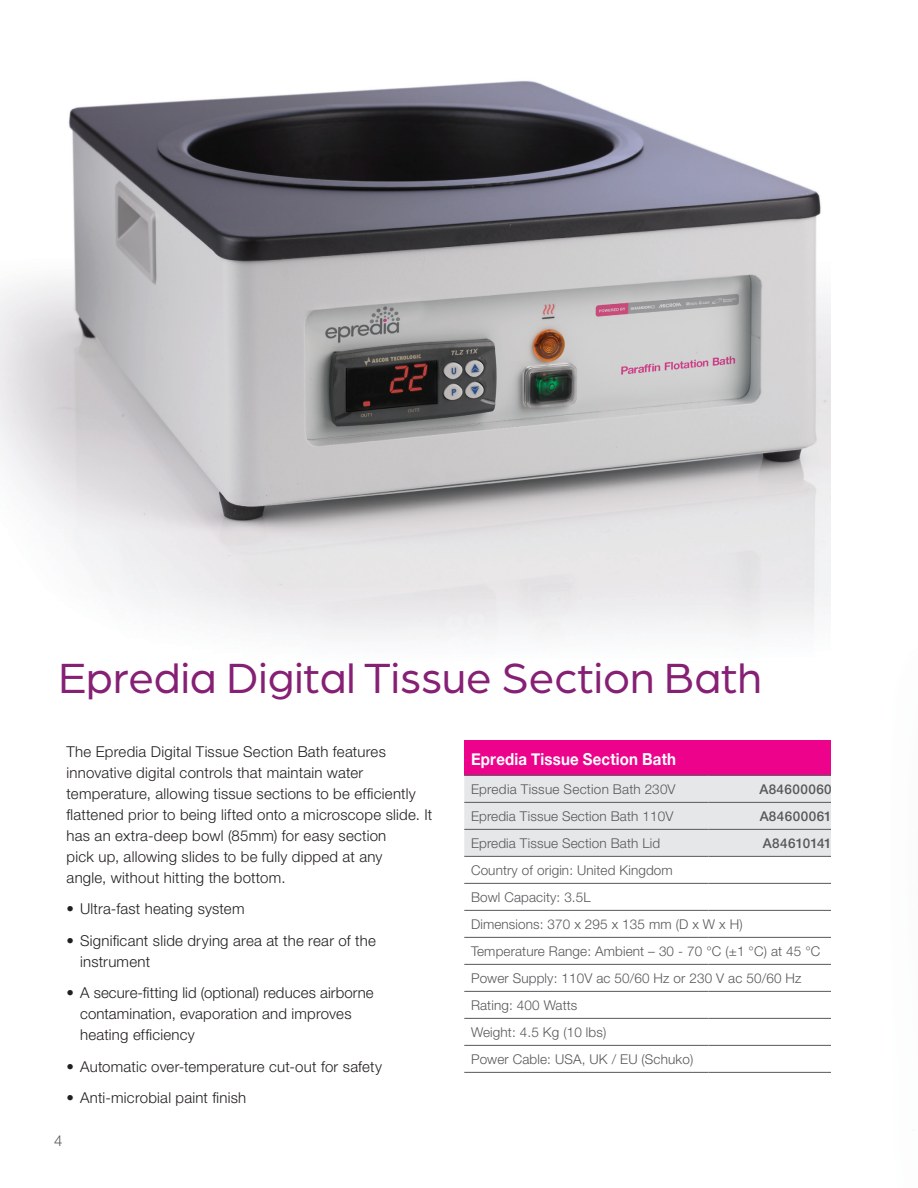
<style>
.page{position:relative;width:918px;height:1188px;background:#fff}
.page>*{position:absolute;margin:0;border:0;box-sizing:border-box;transform-origin:0 0}
.t1{font:45px "Arboria";color:#862074}
.t2{font:700 16.5px "Helvetica Neue";letter-spacing:.01em;color:#fff;scale:.91 1}
.t3{font:300 15px/21px "Helvetica Neue LT Std";letter-spacing:.015em;color:#231f20}
.t4{font:300 15px "Helvetica Neue LT Std";color:#57585a}
.t5{font:300 13.5px/27px "Helvetica Neue LT Std";letter-spacing:.01em;color:#57585a}
.t6{font:500 13.5px "Helvetica Neue LT Std";letter-spacing:.025em;color:#57585a}
</style>
<div class="page">
<img style="left:0;top:80px;width:831px;height:559px">
<div style="left:464px;top:740px;width:368px;height:35px;background:#ed028c"></div>
<div style="left:464px;top:776px;width:367px;height:80px;background:#e6e7e9"></div>
<svg style="left:464px;top:882px;width:367px;height:190px"></svg>
<hr style="left:464px;top:883px;width:244px;height:1px;background:#57585a">
<hr style="left:708px;top:883px;width:124px;height:1px;background:#57585a">
<hr style="left:464px;top:910px;width:244px;height:1px;background:#57585a">
<hr style="left:708px;top:910px;width:124px;height:1px;background:#57585a">
<hr style="left:464px;top:937px;width:244px;height:1px;background:#57585a">
<hr style="left:708px;top:937px;width:124px;height:1px;background:#57585a">
<hr style="left:464px;top:964px;width:244px;height:1px;background:#57585a">
<hr style="left:708px;top:964px;width:124px;height:1px;background:#57585a">
<hr style="left:464px;top:991px;width:244px;height:1px;background:#57585a">
<hr style="left:708px;top:991px;width:124px;height:1px;background:#57585a">
<hr style="left:464px;top:1018px;width:244px;height:1px;background:#57585a">
<hr style="left:708px;top:1018px;width:124px;height:1px;background:#57585a">
<hr style="left:464px;top:1045px;width:244px;height:1px;background:#57585a">
<hr style="left:708px;top:1045px;width:124px;height:1px;background:#57585a">
<hr style="left:464px;top:1072px;width:244px;height:1px;background:#57585a">
<hr style="left:708px;top:1072px;width:124px;height:1px;background:#57585a">
<hr style="left:464px;top:775px;width:244px;height:1px;background:#57585a">
<hr style="left:708px;top:775px;width:124px;height:1px;background:#57585a">
<hr style="left:464px;top:802px;width:244px;height:1px;background:#57585a">
<hr style="left:708px;top:802px;width:124px;height:1px;background:#57585a">
<hr style="left:464px;top:829px;width:244px;height:1px;background:#57585a">
<hr style="left:708px;top:829px;width:124px;height:1px;background:#57585a">
<hr style="left:464px;top:856px;width:244px;height:1px;background:#57585a">
<hr style="left:708px;top:856px;width:124px;height:1px;background:#57585a">
<h1 class="t1" style="left:59px;top:648px;width:705px">Epredia Digital Tissue Section Bath</h1>
<p class="t3" style="left:67px;top:741px;width:367px">The Epredia Digital Tissue Section Bath features innovative digital controls that maintain water temperature, allowing tissue sections to be efficiently flattened prior to being lifted onto a microscope slide. It has an extra-deep bowl (85mm) for easy section<br>pick up, allowing slides to be fully dipped at any<br>angle, without hitting the bottom.</p>
<p class="t3" style="left:67px;top:898px;width:179px">• Ultra-fast heating system</p>
<p class="t3" style="left:80px;top:930px;width:297px;text-indent:-14px">• Significant slide drying area at the rear of the instrument</p>
<p class="t3" style="left:80px;top:982px;width:295px;text-indent:-13px">• A secure-fitting lid (optional) reduces airborne contamination, evaporation and improves heating efficiency</p>
<p class="t3" style="left:67px;top:1056px;width:317px">• Automatic over-temperature cut-out for safety</p>
<p class="t3" style="left:67px;top:1087px;width:181px">• Anti-microbial paint finish</p>
<p class="t4" style="left:54px;top:1131px;width:10px">4</p>
<p class="t2" style="left:471px;top:746px;width:227px">Epredia Tissue Section Bath</p>
<p class="t5" style="left:471px;top:775px;width:206px">Epredia Tissue Section Bath 230V</p>
<p class="t6" style="left:759px;top:781px;width:74px">A84600060</p>
<p class="t5" style="left:471px;top:802px;width:204px">Epredia Tissue Section Bath 110V</p>
<p class="t6" style="left:760px;top:808px;width:74px">A84600061</p>
<p class="t5" style="left:471px;top:829px;width:191px">Epredia Tissue Section Bath Lid</p>
<p class="t6" style="left:763px;top:835px;width:70px">A84610141</p>
<p class="t5" style="left:471px;top:856px;width:351px">Country of origin: United Kingdom<br>Bowl Capacity: 3.5L<br>Dimensions: 370 x 295 x 135 mm (D x W x H)<br>Temperature Range: Ambient – 30 - 70 °C (±1 °C) at 45 °C<br>Power Supply: 110V ac 50/60 Hz or 230 V ac 50/60 Hz<br>Rating: 400 Watts<br>Weight: 4.5 Kg (10 lbs)<br>Power Cable: USA, UK / EU (Schuko)</p>
</div>
